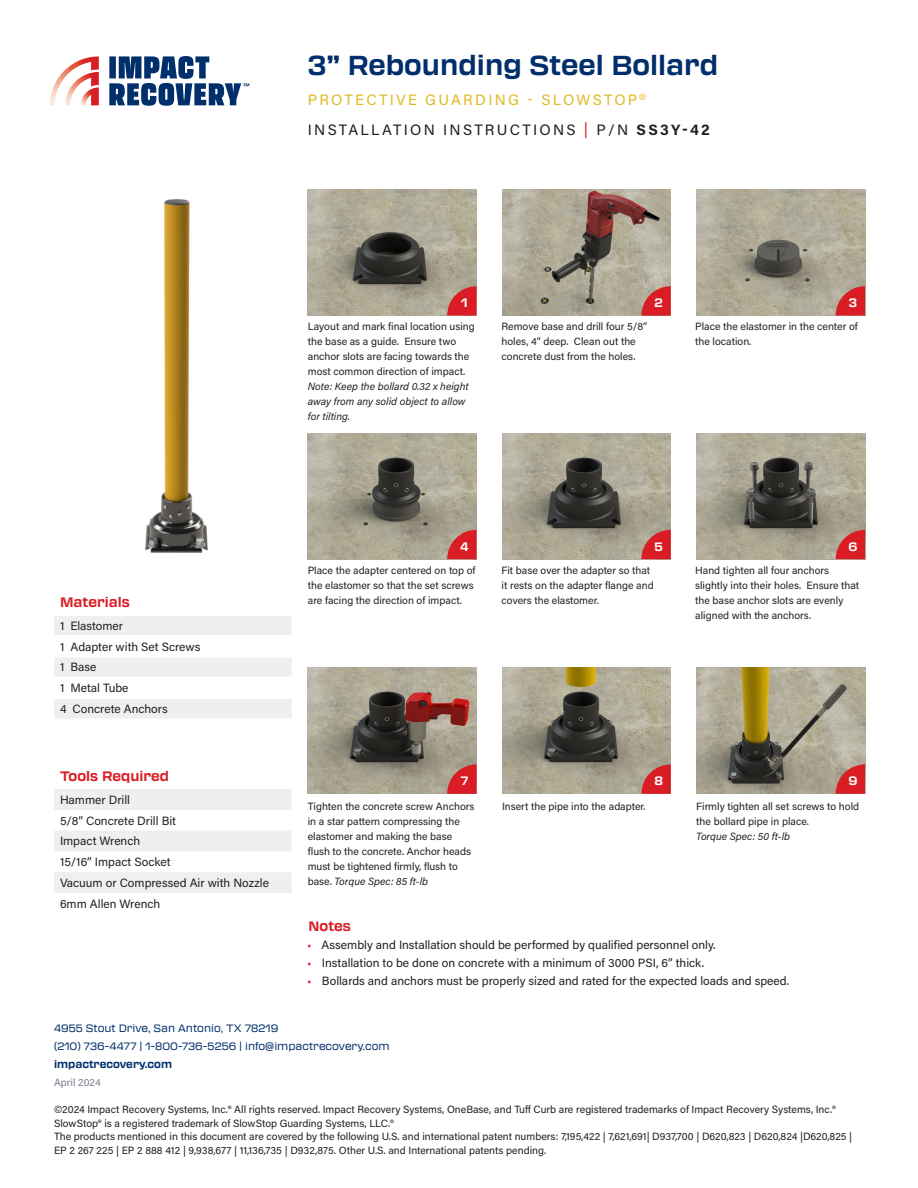
<style>
.page{position:relative;width:918px;height:1188px;background:#fff}
.page>*{position:absolute;margin:0;border:0;box-sizing:border-box;transform-origin:0 0}
.SUBHEAD{font:700 27px "Transducer";color:#002f6b}
.SUBHEAD-2{font:15px "Acumin Pro";letter-spacing:.15em;color:#231f20}
.SUBHEAD-3{font:15px "Acumin Pro";letter-spacing:.15em;color:#dfba24}
.t1{font:700 13.5px "Transducer";color:#da1d24}
.Small_Text{font:12px "Acumin Pro";color:#231f20}
.Step{font:700 12px "Transducer";color:#fff}
.Instructions{font:10.5px/15px "Acumin Pro";color:#231f20}
.t2{font:10.5px/18px "Transducer";color:#002f6b}
.t3{font:700 10.5px "Transducer";color:#002f6b}
.Footer_Text{font:10.5px "Acumin Pro";color:#7c808d}
.s1{color:#da1d24}
.s2{font-weight:700}
.s3{font-style:italic}
</style>
<div class="page">
<img style="left:81px;top:56px;width:18px;height:4px">
<svg style="left:91px;top:67px;width:8px;height:3px"></svg>
<svg style="left:60px;top:61px;width:18px;height:23px"></svg>
<img style="left:57px;top:76px;width:3px;height:15px">
<img style="left:53px;top:80px;width:4px;height:25px">
<img style="left:50px;top:89px;width:3px;height:16px">
<img style="left:65px;top:72px;width:34px;height:33px">
<img style="left:81px;top:87px;width:18px;height:18px">
<svg style="left:109px;top:56px;width:140px;height:50px"></svg>
<img style="left:145px;top:199px;width:63px;height:354px">
<svg style="left:54px;top:616px;width:238px;height:277px"></svg>
<hr style="left:54px;top:635px;width:238px;height:2px;background:#fff">
<hr style="left:54px;top:656px;width:238px;height:1px;background:#fff">
<hr style="left:54px;top:677px;width:238px;height:1px;background:#fff">
<hr style="left:54px;top:698px;width:238px;height:1px;background:#fff">
<hr style="left:54px;top:718px;width:238px;height:2px;background:#fff">
<img style="left:308px;top:190px;width:169px;height:126px">
<img style="left:308px;top:433px;width:169px;height:126px">
<img style="left:308px;top:668px;width:169px;height:126px">
<img style="left:502px;top:433px;width:169px;height:126px">
<img style="left:502px;top:668px;width:169px;height:126px">
<img style="left:696px;top:433px;width:169px;height:126px">
<img style="left:696px;top:668px;width:169px;height:126px">
<img style="left:502px;top:190px;width:169px;height:126px">
<img style="left:696px;top:190px;width:169px;height:126px">
<svg style="left:447px;top:286px;width:30px;height:30px"></svg>
<svg style="left:447px;top:530px;width:30px;height:29px"></svg>
<svg style="left:447px;top:764px;width:30px;height:30px"></svg>
<svg style="left:641px;top:286px;width:30px;height:30px"></svg>
<svg style="left:641px;top:530px;width:30px;height:29px"></svg>
<svg style="left:641px;top:764px;width:30px;height:30px"></svg>
<svg style="left:836px;top:286px;width:29px;height:30px"></svg>
<svg style="left:836px;top:530px;width:29px;height:29px"></svg>
<svg style="left:836px;top:764px;width:29px;height:30px"></svg>
<p class="SUBHEAD" style="left:308px;top:46px;width:412px">3” Rebounding Steel Bollard</p>
<p class="SUBHEAD-3" style="left:308px;top:90px;width:340px">PROTECTIVE GUARDING - SLOWSTOP<sup>®</sup></p>
<p class="SUBHEAD-2" style="left:308px;top:120px;width:404px">INSTALLATION INSTRUCTIONS <span class="s1">|</span> P/N <span class="s2">SS3Y-42</span></p>
<p class="Step" style="left:461px;top:294px;width:8px">1</p>
<p class="Step" style="left:655px;top:294px;width:10px">2</p>
<p class="Step" style="left:849px;top:294px;width:10px">3</p>
<p class="Instructions" style="left:308px;top:318px;width:168px">Layout and mark final location using the base as a guide. Ensure two anchor slots are facing towards the most common direction of impact.<br><span class="s3">Note: Keep the bollard 0.32 x height away from any solid object to allow for tilting.</span></p>
<p class="Instructions" style="left:502px;top:318px;width:147px">Remove base and drill four 5/8” holes, 4” deep. Clean out the concrete dust from the holes.</p>
<p class="Instructions" style="left:695px;top:318px;width:164px">Place the elastomer in the center of the location.</p>
<p class="t1" style="left:60px;top:593px;width:71px">Materials</p>
<p class="Small_Text" style="left:60px;top:617px;width:65px">1 Elastomer</p>
<p class="Small_Text" style="left:60px;top:638px;width:142px">1 Adapter with Set Screws</p>
<p class="Small_Text" style="left:60px;top:659px;width:38px">1 Base</p>
<p class="Small_Text" style="left:60px;top:680px;width:70px">1 Metal Tube</p>
<p class="Small_Text" style="left:60px;top:701px;width:109px">4 Concrete Anchors</p>
<p class="t1" style="left:60px;top:767px;width:111px">Tools Required</p>
<p class="Small_Text" style="left:60px;top:791px;width:72px">Hammer Drill</p>
<p class="Small_Text" style="left:60px;top:812px;width:118px">5/8” Concrete Drill Bit</p>
<p class="Small_Text" style="left:60px;top:833px;width:82px">Impact Wrench</p>
<p class="Small_Text" style="left:60px;top:854px;width:112px">15/16” Impact Socket</p>
<p class="Small_Text" style="left:60px;top:875px;width:211px">Vacuum or Compressed Air with Nozzle</p>
<p class="Small_Text" style="left:60px;top:895px;width:102px">6mm Allen Wrench</p>
<p class="Step" style="left:460px;top:538px;width:10px">4</p>
<p class="Instructions" style="left:308px;top:562px;width:169px">Place the adapter centered on top of the elastomer so that the set screws are facing the direction of impact.</p>
<p class="Step" style="left:654px;top:538px;width:10px">5</p>
<p class="Instructions" style="left:502px;top:562px;width:154px">Fit base over the adapter so that it rests on the adapter flange and covers the elastomer.</p>
<p class="Step" style="left:848px;top:538px;width:11px">6</p>
<p class="Instructions" style="left:695px;top:562px;width:165px">Hand tighten all four anchors slightly into their holes. Ensure that the base anchor slots are evenly aligned with the anchors.</p>
<p class="Step" style="left:461px;top:772px;width:9px">7</p>
<p class="Instructions" style="left:308px;top:798px;width:168px">Tighten the concrete screw Anchors in a star pattern compressing the elastomer and making the base flush to the concrete. Anchor heads must be tightened firmly, flush to base. <span class="s3">Torque Spec: 85 ft-lb</span></p>
<p class="Instructions" style="left:502px;top:798px;width:145px">Insert the pipe into the adapter.</p>
<p class="Step" style="left:654px;top:772px;width:10px">8</p>
<p class="Step" style="left:848px;top:772px;width:11px">9</p>
<p class="Instructions" style="left:696px;top:798px;width:164px">Firmly tighten all set screws to hold the bollard pipe in place.<br><span class="s3">Torque Spec: 50 ft-lb</span></p>
<p class="t1" style="left:309px;top:917px;width:44px">Notes</p>
<p class="Small_Text" style="left:307px;top:936px;width:410px"><span class="s1">•</span> Assembly and Installation should be performed by qualified personnel only.</p>
<p class="Small_Text" style="left:307px;top:954px;width:399px"><span class="s1">•</span> Installation to be done on concrete with a minimum of 3000 PSI, 6” thick.</p>
<p class="Small_Text" style="left:307px;top:972px;width:484px"><span class="s1">•</span> Bollards and anchors must be properly sized and rated for the expected loads and speed.</p>
<p class="t2" style="left:54px;top:1019px;width:337px">4955 Stout Drive, San Antonio, TX 78219<br>(210) 736-4477 | 1-800-736-5256 | info@impactrecovery.com</p>
<p class="t3" style="left:54px;top:1056px;width:120px">impactrecovery.com</p>
<p class="Instructions" style="left:54px;top:1102px;width:800px;line-height:13.5px">©2024 Impact Recovery Systems, Inc.® All rights reserved. Impact Recovery Systems, OneBase, and Tuff Curb are registered trademarks of Impact Recovery Systems, Inc.® SlowStop® is a registered trademark of SlowStop Guarding Systems, LLC.®<br>The products mentioned in this document are covered by the following U.S. and international patent numbers: 7,195,422 | 7,621,691| D937,700 | D620,823 | D620,824 |D620,825 | EP 2 267 225 | EP 2 888 412 | 9,938,677 | 11,136,735 | D932,875. Other U.S. and International patents pending.</p>
<p class="Footer_Text" style="left:54px;top:1075px;width:48px">April 2024</p>
</div>
